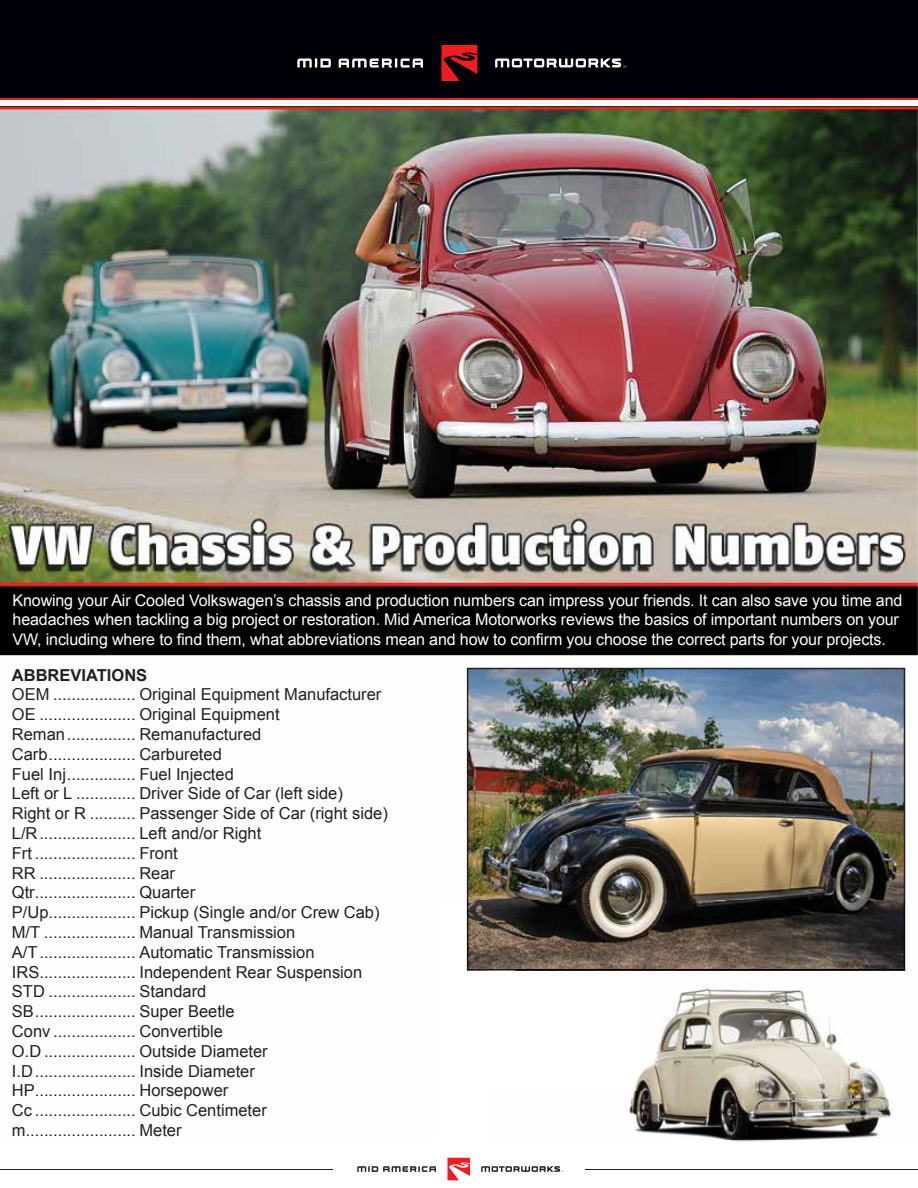
<style>
.page{position:relative;width:918px;height:1188px;background:#fff}
.page>*{position:absolute;margin:0;border:0;box-sizing:border-box;transform-origin:0 0}
.t1{font:16.5px/19.8px "Arial";color:#231f20}
.t2{font:700 16.5px "Arial";color:#231f20}
.t3{font:16.05px/19.4px "Arial";letter-spacing:-.01em;color:#fff}
</style>
<div class="page">
<div style="left:0;top:0;width:918px;height:99px;background:#000008"></div>
<svg style="left:441px;top:45px;width:36px;height:36px"></svg>
<svg style="left:297px;top:59px;width:126px;height:9px"></svg>
<svg style="left:495px;top:59px;width:131px;height:9px"></svg>
<hr style="left:0;top:98px;width:918px;height:2px;background:#ed1d24">
<svg style="left:447px;top:1158px;width:23px;height:22px"></svg>
<svg style="left:357px;top:1166px;width:79px;height:6px"></svg>
<svg style="left:481px;top:1166px;width:82px;height:6px"></svg>
<hr style="left:585px;top:1169px;width:333px;height:1px;background:#231f20">
<hr style="left:0;top:1169px;width:333px;height:1px;background:#231f20">
<hr style="left:0;top:106px;width:918px;height:4px;background:#391e20">
<img style="left:0;top:107px;width:918px;height:864px">
<img style="left:467px;top:668px;width:438px;height:303px">
<img style="left:720px;top:1139px;width:101px;height:3px">
<img style="left:436px;top:901px;width:31px;height:70px">
<img style="left:626px;top:985px;width:267px;height:154px">
<img style="left:467px;top:901px;width:48px;height:70px">
<img style="left:515px;top:970px;width:389px;height:1px">
<img style="left:468px;top:901px;width:48px;height:69px">
<img style="left:856px;top:901px;width:48px;height:69px">
<img style="left:516px;top:969px;width:340px;height:1px">
<p class="t3" style="left:13px;top:591px;width:891px">Knowing your Air Cooled Volkswagen’s chassis and production numbers can impress your friends. It can also save you time and headaches when tackling a big project or restoration. Mid America Motorworks reviews the basics of important numbers on your<br>VW, including where to find them, what abbreviations mean and how to confirm you choose the correct parts for your projects.</p>
<p class="t2" style="left:12px;top:664px;width:137px">ABBREVIATIONS</p>
<p class="t1" style="left:12px;top:685px;width:378px">OEM .................. Original Equipment Manufacturer OE ..................... Original Equipment<br>Reman ............... Remanufactured<br>Carb ................... Carbureted<br>Fuel Inj ............... Fuel Injected<br>Left or L ............. Driver Side of Car (left side)<br>Right or R .......... Passenger Side of Car (right side)<br>L/R ..................... Left and/or Right<br>Frt ...................... Front<br>RR ..................... Rear<br>Qtr ...................... Quarter<br>P/Up................... Pickup (Single and/or Crew Cab)<br>M/T .................... Manual Transmission<br>A/T ..................... Automatic Transmission IRS..................... Independent Rear Suspension STD ................... Standard<br>SB ...................... Super Beetle<br>Conv .................. Convertible<br>O.D .................... Outside Diameter<br>I.D ...................... Inside Diameter<br>HP ...................... Horsepower<br>Cc ...................... Cubic Centimeter<br>m ........................ Meter</p>
</div>
